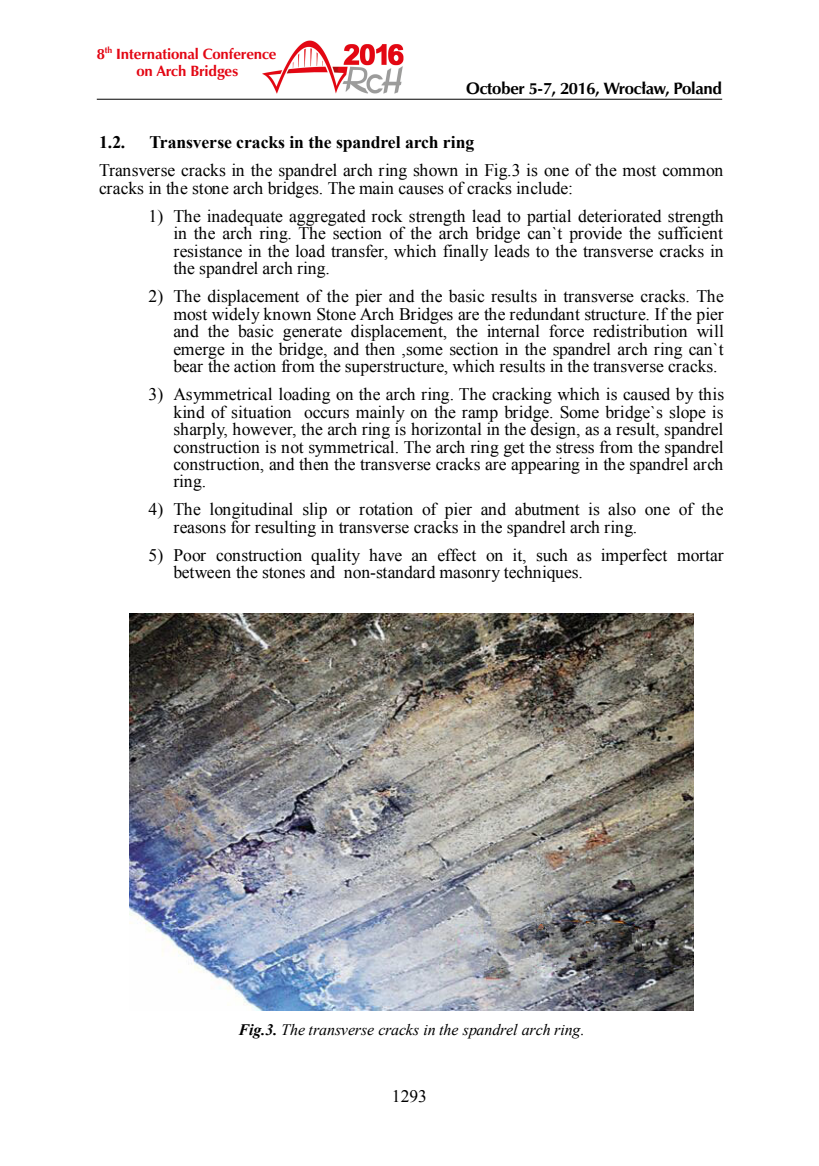
<style>
.page{position:relative;width:819px;height:1166px;background:#fff}
.page>*{position:absolute;margin:0;border:0;box-sizing:border-box;transform-origin:0 0}
.t1{font:17.68px/17.5px "Times New Roman";letter-spacing:-.015em;color:#000}
.t2{font:700 17.68px "Times New Roman";letter-spacing:-.01em;color:#000}
.t3{font:17.5px "Times New Roman";color:#000}
.t4{font:700 16.62px "Zapf Humnst EU";letter-spacing:-.02em;color:#000}
.t5{font:italic 15.92px "Times New Roman";letter-spacing:.005em;color:#000}
.t6{font:700 14.88px/17.2px "Zapf Humnst EU";letter-spacing:-.01em;color:#e30613;text-align:center}
.s1{font-weight:700}
</style>
<div class="page">
<img style="left:129px;top:613px;width:564px;height:397px">
<img style="left:263px;top:41px;width:140px;height:52px">
<hr style="left:97px;top:99px;width:625px;height:1px;background:#000">
<p class="t6" style="left:97px;top:45px;width:181px">8<sup>th</sup> International Conference on Arch Bridges</p>
<p class="t4" style="left:466px;top:78px;width:257px">October 5-7, 2016, Wrocław, Poland</p>
<p class="t2" style="left:99px;top:133px;width:28px">1.2.</p>
<p class="t2" style="left:149px;top:133px;width:326px">Transverse cracks in the spandrel arch ring</p>
<p class="t1" style="left:99px;top:162px;width:625px">Transverse cracks in the spandrel arch ring shown in Fig.3 is one of the most common cracks in the stone arch bridges. The main causes of cracks include:</p>
<p class="t1" style="left:173px;top:207px;width:551px;text-align:justify;text-indent:-25px">1) The inadequate aggregated rock strength lead to partial deteriorated strength in the arch ring. The section of the arch bridge can`t provide the sufficient resistance in the load transfer, which finally leads to the transverse cracks in the spandrel arch ring.</p>
<p class="t1" style="left:173px;top:288px;width:552px;text-align:justify;text-indent:-25px">2) The displacement of the pier and the basic results in transverse cracks. The most widely known Stone Arch Bridges are the redundant structure. If the pier and the basic generate displacement, the internal force redistribution will emerge in the bridge, and then ,some section in the spandrel arch ring can`t bear the action from the superstructure, which results in the transverse cracks.</p>
<p class="t1" style="left:173px;top:385px;width:552px;text-align:justify;text-indent:-25px">3) Asymmetrical loading on the arch ring. The cracking which is caused by this kind of situation occurs mainly on the ramp bridge. Some bridge`s slope is sharply, however, the arch ring is horizontal in the design, as a result, spandrel construction is not symmetrical. The arch ring get the stress from the spandrel construction, and then the transverse cracks are appearing in the spandrel arch ring.</p>
<p class="t1" style="left:173px;top:501px;width:551px;text-indent:-25px">4) The longitudinal slip or rotation of pier and abutment is also one of the reasons for resulting in transverse cracks in the spandrel arch ring.</p>
<p class="t1" style="left:173px;top:546px;width:552px;text-indent:-25px">5) Poor construction quality have an effect on it, such as imperfect mortar between the stones and non-standard masonry techniques.</p>
<p class="t5" style="left:238px;top:1020px;width:347px"><span class="s1">Fig.3.</span> The transverse cracks in the spandrel arch ring.</p>
<p class="t3" style="left:392px;top:1086px;width:36px">1293</p>
</div>
